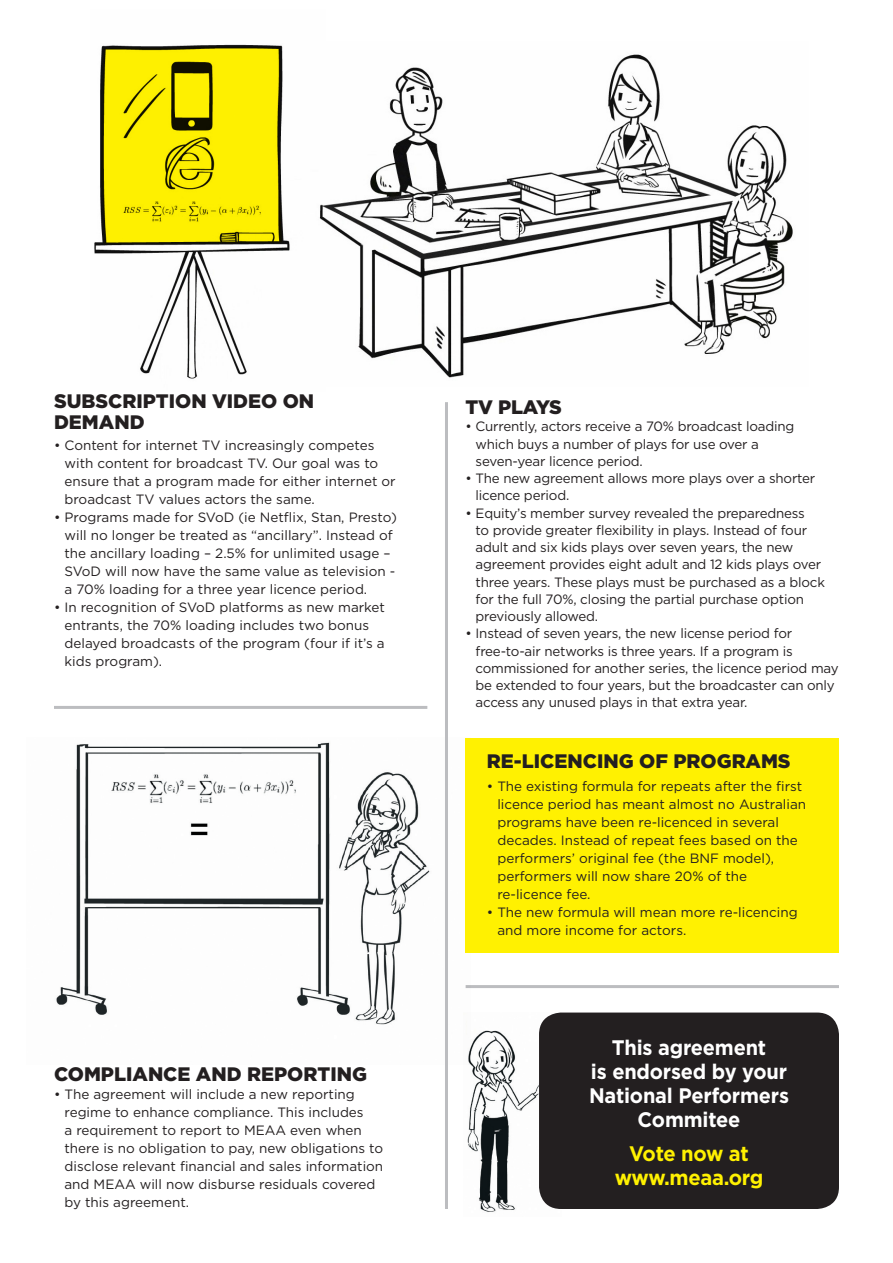
<style>
.page{position:relative;width:893px;height:1263px;background:#fff}
.page>*{position:absolute;margin:0;border:0;box-sizing:border-box;transform-origin:0 0}
.t1{font:700 21px/24px "Gotham";letter-spacing:-.01em;color:#fff;text-align:center;scale:.95 1}
.t2{font:700 21px/24px "Gotham";letter-spacing:-.02em;color:#fff101;text-align:center;scale:.96 1}
.t3{font:900 19.5px/21px "Gotham";color:#231f20}
.t4{font:13.5px/18px "Gotham";letter-spacing:-.01em;color:#231f20}
</style>
<div class="page">
<img style="left:467px;top:1016px;width:89px;height:196px">
<hr style="left:466px;top:985px;width:373px;height:3px;background:#bcbdc0">
<hr style="left:54px;top:706px;width:373px;height:3px;background:#bcbdc0">
<img style="left:56px;top:738px;width:415px;height:326px">
<img style="left:94px;top:44px;width:196px;height:335px">
<img style="left:319px;top:54px;width:474px;height:324px">
<hr style="left:445px;top:402px;width:3px;height:807px;background:#bcbdc0">
<div style="left:466px;top:738px;width:373px;height:215px;background:#fff101"></div>
<div style="left:539px;top:1012px;width:300px;height:197px;background:#231f20;border-radius:22px"></div>
<p class="t3" style="left:54px;top:390px;width:262px">SUBSCRIPTION VIDEO ON<br>DEMAND</p>
<p class="t4" style="left:65px;top:436px;width:333px;text-indent:-11px">• Content for internet TV increasingly competes with content for broadcast TV. Our goal was to ensure that a program made for either internet or broadcast TV values actors the same.</p>
<p class="t4" style="left:65px;top:508px;width:334px;text-indent:-11px">• Programs made for SVoD (ie Netflix, Stan, Presto) will no longer be treated as “ancillary”. Instead of the ancillary loading – 2.5% for unlimited usage – SVoD will now have the same value as television - a 70% loading for a three year licence period.</p>
<p class="t4" style="left:65px;top:598px;width:322px;text-indent:-11px">• In recognition of SVoD platforms as new market entrants, the 70% loading includes two bonus delayed broadcasts of the program (four if it’s a kids program).</p>
<p class="t3" style="left:54px;top:1063px;width:314px">COMPLIANCE AND REPORTING</p>
<p class="t4" style="left:65px;top:1085px;width:320px;text-indent:-11px">• The agreement will include a new reporting regime to enhance compliance. This includes<br>a requirement to report to MEAA even when there is no obligation to pay, new obligations to disclose relevant financial and sales information and MEAA will now disburse residuals covered by this agreement.</p>
<p class="t3" style="left:466px;top:396px;width:98px">TV PLAYS</p>
<p class="t4" style="left:476px;top:418px;width:320px;line-height:17.2px;text-indent:-10px">• Currently, actors receive a 70% broadcast loading which buys a number of plays for use over a seven-year licence period.</p>
<p class="t4" style="left:476px;top:469px;width:341px;line-height:17.2px;text-indent:-10px">• The new agreement allows more plays over a shorter licence period.</p>
<p class="t4" style="left:476px;top:504px;width:351px;line-height:17.2px;text-indent:-10px">• Equity’s member survey revealed the preparedness<br>to provide greater flexibility in plays. Instead of four adult and six kids plays over seven years, the new agreement provides eight adult and 12 kids plays over three years. These plays must be purchased as a block for the full 70%, closing the partial purchase option previously allowed.</p>
<p class="t4" style="left:476px;top:625px;width:365px;line-height:17.2px;text-indent:-10px">• Instead of seven years, the new license period for free-to-air networks is three years. If a program is commissioned for another series, the licence period may be extended to four years, but the broadcaster can only access any unused plays in that extra year.</p>
<p class="t3" style="left:487px;top:750px;width:305px">RE-LICENCING OF PROGRAMS</p>
<p class="t4" style="left:497px;top:777px;width:310px;text-indent:-11px">• The existing formula for repeats after the first licence period has meant almost no Australian programs have been re-licenced in several decades. Instead of repeat fees based on the performers’ original fee (the BNF model), performers will now share 20% of the re-licence fee.</p>
<p class="t4" style="left:497px;top:903px;width:302px;text-indent:-11px">• The new formula will mean more re-licencing and more income for actors.</p>
<p class="t1" style="left:589px;top:1035px;width:212px">This agreement<br>is endorsed by your<br>National Performers<br>Commitee</p>
<p class="t2" style="left:615px;top:1141px;width:156px">Vote now at www.meaa.org</p>
</div>
